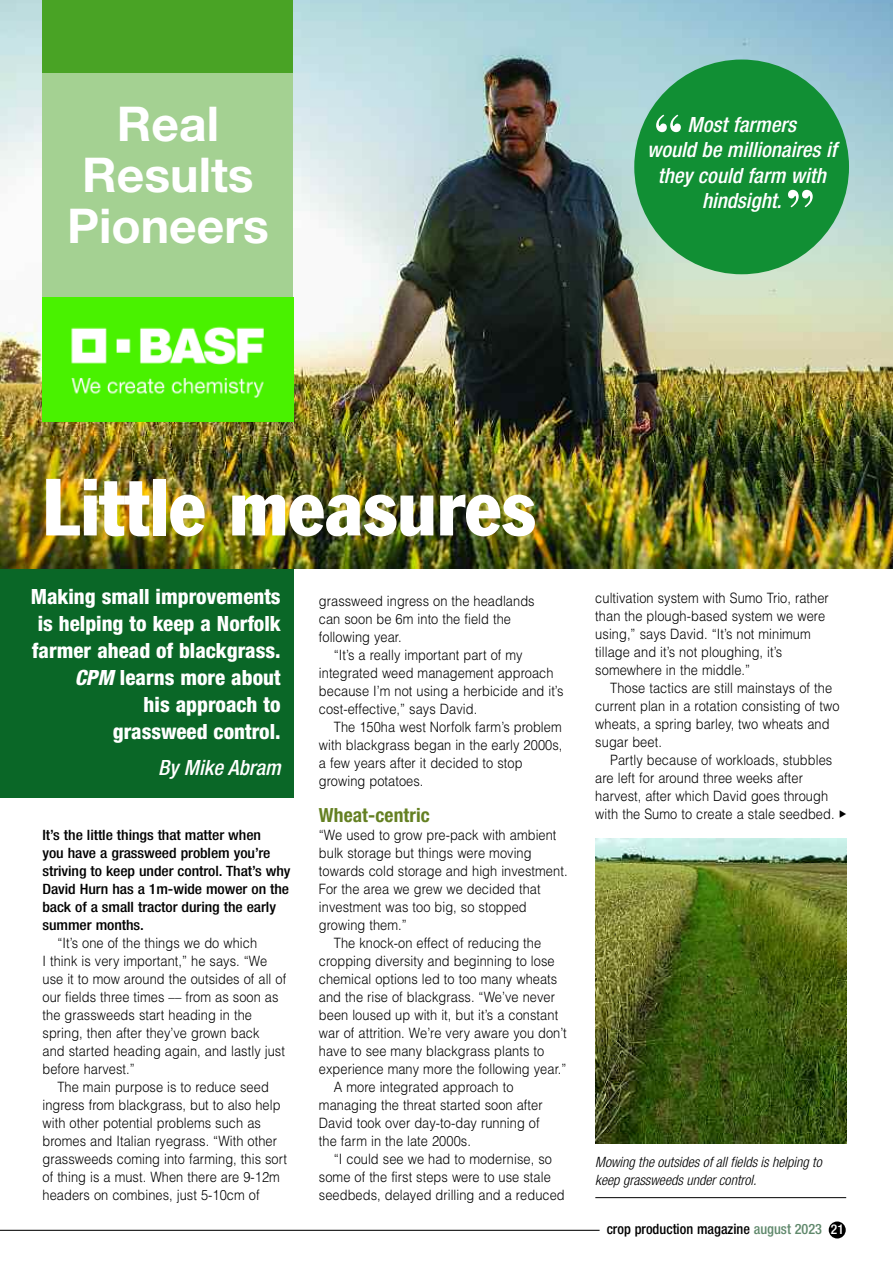
<style>
.page{position:relative;width:893px;height:1263px;background:#fff}
.page>*{position:absolute;margin:0;border:0;box-sizing:border-box;transform-origin:0 0}
.t1{font:condensed 79.5px "Franklin Gothic";color:#fff}
.t2{font:700 54px "Bodoni BT";color:#fff}
.t3{font:700 48px/51px "Helvetica Neue";color:#fff;text-align:center}
.t4{font:800 condensed 21px/27px "Helvetica Neue";color:#fff;text-align:right}
.t5{font:italic 500 condensed 21px/25.2px "Helvetica Neue";color:#fff;text-align:center}
.t6{font:700 condensed 19.5px "Helvetica Neue";letter-spacing:.005em;color:#648022}
.t7{font:300 14.25px/18px "Helvetica";letter-spacing:.005em;color:#000;scale:.9 1}
.t8{font:500 condensed 14.25px/18px "Helvetica Neue";letter-spacing:-.005em;color:#000;scale:1.1 1}
.t9{font:italic 300 condensed 14.25px/18px "Helvetica Neue";color:#000}
.t10{font:500 condensed 14.25px "Helvetica Neue";letter-spacing:-.005em;color:#000}
.s1{font-style:italic}
.s2{color:#60896c}
.s3{font-size:13.5px;color:#fff}
</style>
<div class="page">
<div style="left:0;top:567px;width:293px;height:230px;background:#0a6727"></div>
<img style="left:0;top:0;width:893px;height:568px">
<img style="left:595px;top:839px;width:251px;height:305px">
<hr style="left:595px;top:1197px;width:251px;height:1px;background:#000">
<div style="left:43px;top:56px;width:250px;height:242px;background:#a4d192"></div>
<img style="left:43px;top:298px;width:250px;height:124px">
<div style="left:43px;top:0;width:250px;height:72px;background:#49a325"></div>
<div style="left:634px;top:60px;width:215px;height:214px;background:#118f34;border-radius:50%"></div>
<div style="left:829px;top:1221px;width:17px;height:17px;background:#000;border-radius:50%"></div>
<hr style="left:0;top:1230px;width:600px;height:1px;background:#000">
<h3 class="t3" style="left:67px;top:103px;width:203px">Real<br>Results<br>Pioneers</h3>
<h3 class="t5" style="left:647px;top:114px;width:191px">Most farmers<br>would be millionaires if they could farm with hindsight.</h3>
<h2 class="t2" style="left:653px;top:115px;width:32px">“</h2>
<h2 class="t2" style="left:785px;top:191px;width:32px">”</h2>
<h1 class="t1" style="left:43px;top:479px;width:494px">Little measures</h1>
<h3 class="t4" style="left:31px;top:585px;width:251px">Making small improvements is helping to keep a Norfolk farmer ahead of blackgrass.<br><span class="s1">CPM</span> learns more about<br>his approach to<br>grassweed control.</h3>
<h3 class="t5" style="left:158px;top:756px;width:124px">By Mike Abram</h3>
<p class="t8" style="left:43px;top:827px;width:227px">It’s the little things that matter when<br>you have a grassweed problem you’re striving to keep under control. That’s why David Hurn has a 1m-wide mower on the back of a small tractor during the early summer months.</p>
<p class="t7" style="left:43px;top:934px;width:272px;text-indent:15px">“It’s one of the things we do which<br>I think is very important,” he says. “We use it to mow around the outsides of all of our fields three times –– from as soon as the grassweeds start heading in the spring, then after they’ve grown back<br>and started heading again, and lastly just before harvest.”</p>
<p class="t7" style="left:43px;top:1078px;width:273px;text-indent:15px">The main purpose is to reduce seed ingress from blackgrass, but to also help with other potential problems such as bromes and Italian ryegrass. “With other grassweeds coming into farming, this sort of thing is a must. When there are 9-12m headers on combines, just 5-10cm of</p>
<p class="t7" style="left:319px;top:592px;width:241px">grassweed ingress on the headlands can soon be 6m into the field the following year.</p>
<p class="t7" style="left:319px;top:646px;width:273px;text-indent:15px">“It’s a really important part of my integrated weed management approach because I’m not using a herbicide and it’s cost-effective,” says David.</p>
<p class="t7" style="left:319px;top:718px;width:272px;text-indent:15px">The 150ha west Norfolk farm’s problem with blackgrass began in the early 2000s, a few years after it decided to stop growing potatoes.</p>
<h3 class="t6" style="left:319px;top:808px;width:112px">Wheat-centric</h3>
<p class="t7" style="left:319px;top:826px;width:266px">“We used to grow pre-pack with ambient</p>
<p class="t7" style="left:319px;top:844px;width:238px">bulk storage but things were moving</p>
<p class="t7" style="left:319px;top:862px;width:278px">towards cold storage and high investment.</p>
<p class="t7" style="left:319px;top:880px;width:248px">For the area we grew we decided that</p>
<p class="t7" style="left:319px;top:898px;width:232px">investment was too big, so stopped</p>
<p class="t7" style="left:319px;top:916px;width:99px">growing them.”</p>
<p class="t7" style="left:334px;top:934px;width:232px">The knock-on effect of reducing the</p>
<p class="t7" style="left:319px;top:952px;width:263px">cropping diversity and beginning to lose</p>
<p class="t7" style="left:319px;top:970px;width:266px">chemical options led to too many wheats</p>
<p class="t7" style="left:319px;top:988px;width:264px">and the rise of blackgrass. “We’ve never</p>
<p class="t7" style="left:319px;top:1006px;width:267px">been loused up with it, but it’s a constant</p>
<p class="t7" style="left:319px;top:1024px;width:277px">war of attrition. We’re very aware you don’t</p>
<p class="t7" style="left:319px;top:1042px;width:252px">have to see many blackgrass plants to</p>
<p class="t7" style="left:319px;top:1060px;width:277px">experience many more the following year.”</p>
<p class="t7" style="left:334px;top:1078px;width:201px">A more integrated approach to</p>
<p class="t7" style="left:319px;top:1096px;width:250px">managing the threat started soon after</p>
<p class="t7" style="left:319px;top:1114px;width:247px">David took over day-to-day running of</p>
<p class="t7" style="left:319px;top:1132px;width:170px">the farm in the late 2000s.</p>
<p class="t7" style="left:334px;top:1150px;width:244px">“I could see we had to modernise, so</p>
<p class="t7" style="left:319px;top:1168px;width:259px">some of the first steps were to use stale</p>
<p class="t7" style="left:319px;top:1186px;width:275px">seedbeds, delayed drilling and a reduced</p>
<p class="t7" style="left:595px;top:589px;width:261px">cultivation system with Sumo Trio, rather than the plough-based system we were using,” says David. “It’s not minimum tillage and it’s not ploughing, it’s somewhere in the middle.”</p>
<p class="t7" style="left:595px;top:679px;width:273px;text-indent:15px">Those tactics are still mainstays of the current plan in a rotation consisting of two wheats, a spring barley, two wheats and sugar beet.</p>
<p class="t7" style="left:595px;top:751px;width:267px;text-indent:15px">Partly because of workloads, stubbles are left for around three weeks after harvest, after which David goes through with the Sumo to create a stale seedbed.</p>
<p class="t9" style="left:595px;top:1154px;width:228px">Mowing the outsides of all fields is helping to keep grassweeds under control.</p>
<p class="t10" style="left:607px;top:1224px;width:239px">crop production magazine <span class="s2">august 2023</span> <span class="s3">21</span></p>
</div>
